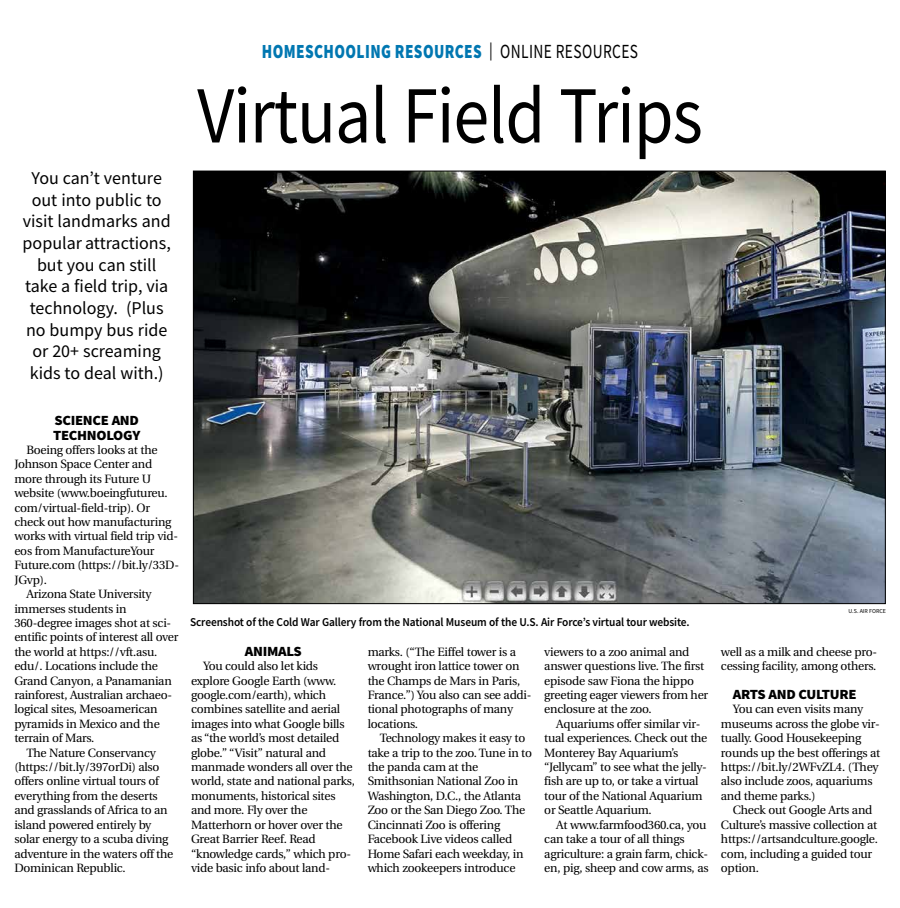
<style>
.page{position:relative;width:900px;height:908px;background:#fff}
.page>*{position:absolute;margin:0;border:0;box-sizing:border-box;transform-origin:0 0}
.t1{font:81px "Source Sans Pro";letter-spacing:-.015em;color:#000;scale:.89 1}
.t2{font:900 20px "Source Sans Pro";letter-spacing:.025em;color:#0077b1;scale:.77 1}
.t3{font:18px/21.6px "Source Sans Pro";color:#000;text-align:center}
.t4{font:900 14px/14.4px "Source Sans Pro";letter-spacing:-.02em;color:#000;scale:1.05 1}
.t5{font:12px/14.4px "Utopia";letter-spacing:-.02em;color:#000}
.t6{font:600 12px "Source Sans Pro";letter-spacing:-.01em;color:#000;scale:.95 1}
.t7{font:6px "Source Sans Pro";color:#000}
.s1{font-weight:400;font-size:18px;color:#000}
.s2{font-weight:400;color:#000}
</style>
<div class="page">
<img style="left:195px;top:173px;width:689px;height:428px">
<h3 class="t3" style="left:23px;top:167px;width:150px">You can’t venture out into public to visit landmarks and popular attractions, but you can still take a field trip, via technology. (Plus no bumpy bus ride or 20+ screaming kids to deal with.)</h3>
<h2 class="t2" style="left:262px;top:38px;width:490px">HOMESCHOOLING RESOURCES <span class="s1">|</span> <span class="s2">ONLINE RESOURCES</span></h2>
<h1 class="t1" style="left:197px;top:64px;width:570px">Virtual Field Trips</h1>
<p class="t4" style="left:53px;top:413px;width:85px">SCIENCE AND<br>TECHNOLOGY</p>
<p class="t5" style="left:26px;top:443px;width:133px">Boeing offers looks at the</p>
<p class="t5" style="left:14px;top:457px;width:139px">Johnson Space Center and</p>
<p class="t5" style="left:14px;top:471px;width:138px">more through its Future U</p>
<p class="t5" style="left:14px;top:486px;width:155px">website (www.boeingfutureu.</p>
<p class="t5" style="left:14px;top:500px;width:137px">com/virtual-field-trip). Or</p>
<p class="t5" style="left:14px;top:515px;width:159px">check out how manufacturing</p>
<p class="t5" style="left:14px;top:529px;width:165px">works with virtual field trip vid-</p>
<p class="t5" style="left:14px;top:543px;width:142px">eos from ManufactureYour</p>
<p class="t5" style="left:14px;top:558px;width:166px">Future.com (https://bit.ly/33D-</p>
<p class="t5" style="left:14px;top:572px;width:34px">JGvp).</p>
<p class="t5" style="left:26px;top:587px;width:127px">Arizona State University</p>
<p class="t5" style="left:14px;top:601px;width:114px">immerses students in</p>
<p class="t5" style="left:14px;top:615px;width:158px">360-degree images shot at sci-</p>
<p class="t5" style="left:14px;top:630px;width:165px">entific points of interest all over</p>
<p class="t5" style="left:14px;top:644px;width:144px">the world at https://vft.asu.</p>
<p class="t5" style="left:14px;top:659px;width:145px">edu/. Locations include the</p>
<p class="t5" style="left:14px;top:673px;width:159px">Grand Canyon, a Panamanian</p>
<p class="t5" style="left:14px;top:687px;width:159px">rainforest, Australian archaeo-</p>
<p class="t5" style="left:14px;top:702px;width:145px">logical sites, Mesoamerican</p>
<p class="t5" style="left:14px;top:716px;width:147px">pyramids in Mexico and the</p>
<p class="t5" style="left:14px;top:731px;width:82px">terrain of Mars.</p>
<p class="t5" style="left:26px;top:745px;width:131px">The Nature Conservancy</p>
<p class="t5" style="left:14px;top:759px;width:147px">(https://bit.ly/397orDi) also</p>
<p class="t5" style="left:14px;top:774px;width:146px">offers online virtual tours of</p>
<p class="t5" style="left:14px;top:788px;width:145px">everything from the deserts</p>
<p class="t5" style="left:14px;top:803px;width:155px">and grasslands of Africa to an</p>
<p class="t5" style="left:14px;top:817px;width:138px">island powered entirely by</p>
<p class="t5" style="left:14px;top:831px;width:156px">solar energy to a scuba diving</p>
<p class="t5" style="left:14px;top:846px;width:161px">adventure in the waters off the</p>
<p class="t5" style="left:14px;top:860px;width:113px">Dominican Republic.</p>
<p class="t6" style="left:190px;top:613px;width:527px">Screenshot of the Cold War Gallery from the National Museum of the U.S. Air Force’s virtual tour website.</p>
<p class="t4" style="left:245px;top:643px;width:56px">ANIMALS</p>
<p class="t5" style="left:191px;top:659px;width:165px;text-indent:12px">You could also let kids explore Google Earth (www. google.com/earth), which combines satellite and aerial images into what Google bills as “the world’s most detailed globe.” “Visit” natural and manmade wonders all over the world, state and national parks, monuments, historical sites and more. Fly over the<br>Matterhorn or hover over the<br>Great Barrier Reef. Read “knowledge cards,” which pro&shy;vide basic info about land-</p>
<p class="t5" style="left:368px;top:644px;width:165px">marks. (“The Eiffel tower is a wrought iron lattice tower on the Champs de Mars in Paris,<br>France.”) You also can see addi&shy;tional photographs of many locations.</p>
<p class="t5" style="left:368px;top:731px;width:166px;text-indent:12px">Technology makes it easy to take a trip to the zoo. Tune in to the panda cam at the<br>Smithsonian National Zoo in<br>Washington, D.C., the Atlanta<br>Zoo or the San Diego Zoo. The<br>Cincinnati Zoo is offering<br>Facebook Live videos called<br>Home Safari each weekday, in which zookeepers introduce</p>
<p class="t5" style="left:544px;top:644px;width:165px">viewers to a zoo animal and answer questions live. The first episode saw Fiona the hippo greeting eager viewers from her enclosure at the zoo.</p>
<p class="t5" style="left:544px;top:716px;width:165px;text-indent:12px">Aquariums offer similar vir&shy;tual experiences. Check out the<br>Monterey Bay Aquarium’s “Jellycam” to see what the jelly&shy;fish are up to, or take a virtual tour of the National Aquarium or Seattle Aquarium.</p>
<p class="t5" style="left:544px;top:817px;width:166px;text-indent:12px">At www.farmfood360.ca, you can take a tour of all things agriculture: a grain farm, chick&shy;en, pig, sheep and cow arms, as</p>
<p class="t7" style="left:849px;top:606px;width:39px">U.S. AIR FORCE</p>
<p class="t5" style="left:721px;top:644px;width:158px">well as a milk and cheese pro&shy;cessing facility, among others.</p>
<p class="t4" style="left:733px;top:686px;width:119px">ARTS AND CULTURE</p>
<p class="t5" style="left:721px;top:702px;width:161px;text-indent:12px">You can even visits many museums across the globe vir&shy;tually. Good Housekeeping rounds up the best offerings at https://bit.ly/2WFvZL4. (They also include zoos, aquariums and theme parks.)</p>
<p class="t5" style="left:721px;top:803px;width:158px;text-indent:12px">Check out Google Arts and<br>Culture’s massive collection at https://artsandculture.google. com, including a guided tour option.</p>
</div>
